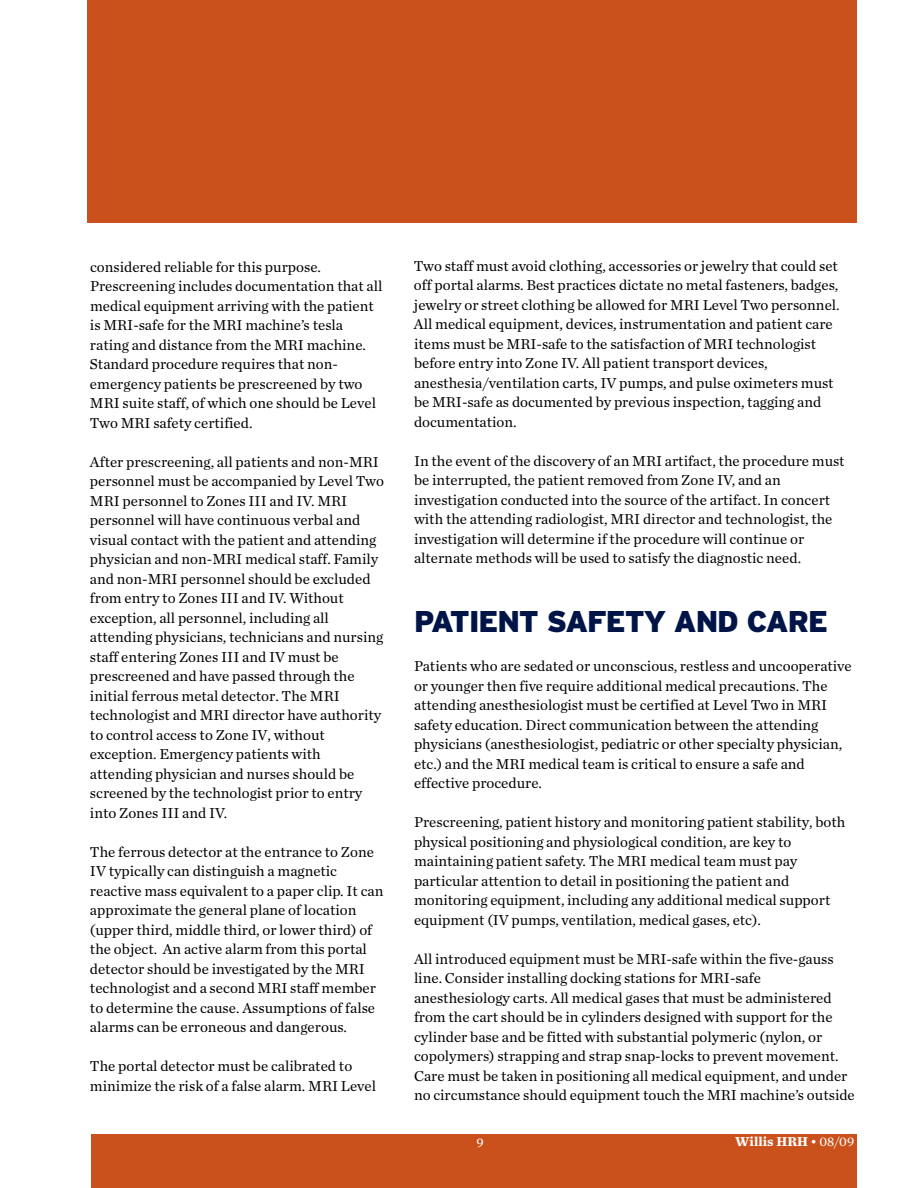
<style>
.page{position:relative;width:918px;height:1188px;background:#fff}
.page>*{position:absolute;margin:0;border:0;box-sizing:border-box;transform-origin:0 0}
.t1{font:900 30px "Interstate";letter-spacing:-.035em;color:#001447}
.t2{font:15px/19.5px "Chronicle Text G1";color:#000}
.t3{font:700 13.5px "Chronicle Text G1";color:#fff}
.t4{font:13.5px "Chronicle Text G1";color:#fff}
.s1{font-weight:400}
</style>
<div class="page">
<div style="left:92px;top:1134px;width:765px;height:54px;background:#cb511c"></div>
<div style="left:87px;top:0;width:769px;height:223px;background:#cb511c"></div>
<p class="t2" style="left:90px;top:259px;width:294px">considered reliable for this purpose.<br>Prescreening includes documentation that all medical equipment arriving with the patient is MRI-safe for the MRI machine’s tesla rating and distance from the MRI machine.<br>Standard procedure requires that non&shy;emergency patients be prescreened by two MRI suite staff, of which one should be Level Two MRI safety certified.</p>
<p class="t2" style="left:90px;top:454px;width:295px">After prescreening, all patients and non-MRI personnel must be accompanied by Level Two MRI personnel to Zones III and IV. MRI personnel will have continuous verbal and visual contact with the patient and attending physician and non-MRI medical staff. Family and non-MRI personnel should be excluded from entry to Zones III and IV. Without exception, all personnel, including all attending physicians, technicians and nursing staff entering Zones III and IV must be prescreened and have passed through the initial ferrous metal detector. The MRI technologist and MRI director have authority to control access to Zone IV, without exception. Emergency patients with attending physician and nurses should be screened by the technologist prior to entry into Zones III and IV.</p>
<p class="t2" style="left:90px;top:844px;width:295px">The ferrous detector at the entrance to Zone IV typically can distinguish a magnetic reactive mass equivalent to a paper clip. It can approximate the general plane of location (upper third, middle third, or lower third) of the object. An active alarm from this portal detector should be investigated by the MRI technologist and a second MRI staff member to determine the cause. Assumptions of false alarms can be erroneous and dangerous.</p>
<p class="t2" style="left:90px;top:1058px;width:288px">The portal detector must be calibrated to minimize the risk of a false alarm. MRI Level</p>
<p class="t2" style="left:414px;top:257px;width:427px">Two staff must avoid clothing, accessories or jewelry that could set off portal alarms. Best practices dictate no metal fasteners, badges, jewelry or street clothing be allowed for MRI Level Two personnel.<br>All medical equipment, devices, instrumentation and patient care items must be MRI-safe to the satisfaction of MRI technologist before entry into Zone IV. All patient transport devices, anesthesia/ventilation carts, IV pumps, and pulse oximeters must be MRI-safe as documented by previous inspection, tagging and documentation.</p>
<p class="t2" style="left:414px;top:452px;width:432px">In the event of the discovery of an MRI artifact, the procedure must be interrupted, the patient removed from Zone IV, and an investigation conducted into the source of the artifact. In concert with the attending radiologist, MRI director and technologist, the investigation will determine if the procedure will continue or alternate methods will be used to satisfy the diagnostic need.</p>
<h1 class="t1" style="left:414px;top:604px;width:416px">PATIENT SAFETY AND CARE</h1>
<p class="t2" style="left:414px;top:658px;width:439px">Patients who are sedated or unconscious, restless and uncooperative or younger then five require additional medical precautions. The attending anesthesiologist must be certified at Level Two in MRI safety education. Direct communication between the attending physicians (anesthesiologist, pediatric or other specialty physician, etc.) and the MRI medical team is critical to ensure a safe and effective procedure.</p>
<p class="t2" style="left:414px;top:814px;width:433px">Prescreening, patient history and monitoring patient stability, both physical positioning and physiological condition, are key to maintaining patient safety. The MRI medical team must pay particular attention to detail in positioning the patient and monitoring equipment, including any additional medical support equipment (IV pumps, ventilation, medical gases, etc).</p>
<p class="t2" style="left:414px;top:950px;width:442px">All introduced equipment must be MRI-safe within the five-gauss line. Consider installing docking stations for MRI-safe anesthesiology carts. All medical gases that must be administered from the cart should be in cylinders designed with support for the cylinder base and be fitted with substantial polymeric (nylon, or copolymers) strapping and strap snap-locks to prevent movement.<br>Care must be taken in positioning all medical equipment, and under no circumstance should equipment touch the MRI machine’s outside</p>
<p class="t4" style="left:476px;top:1138px;width:9px">9</p>
<p class="t3" style="left:735px;top:1137px;width:121px">Willis HRH <span class="s1">• 08/09</span></p>
</div>
